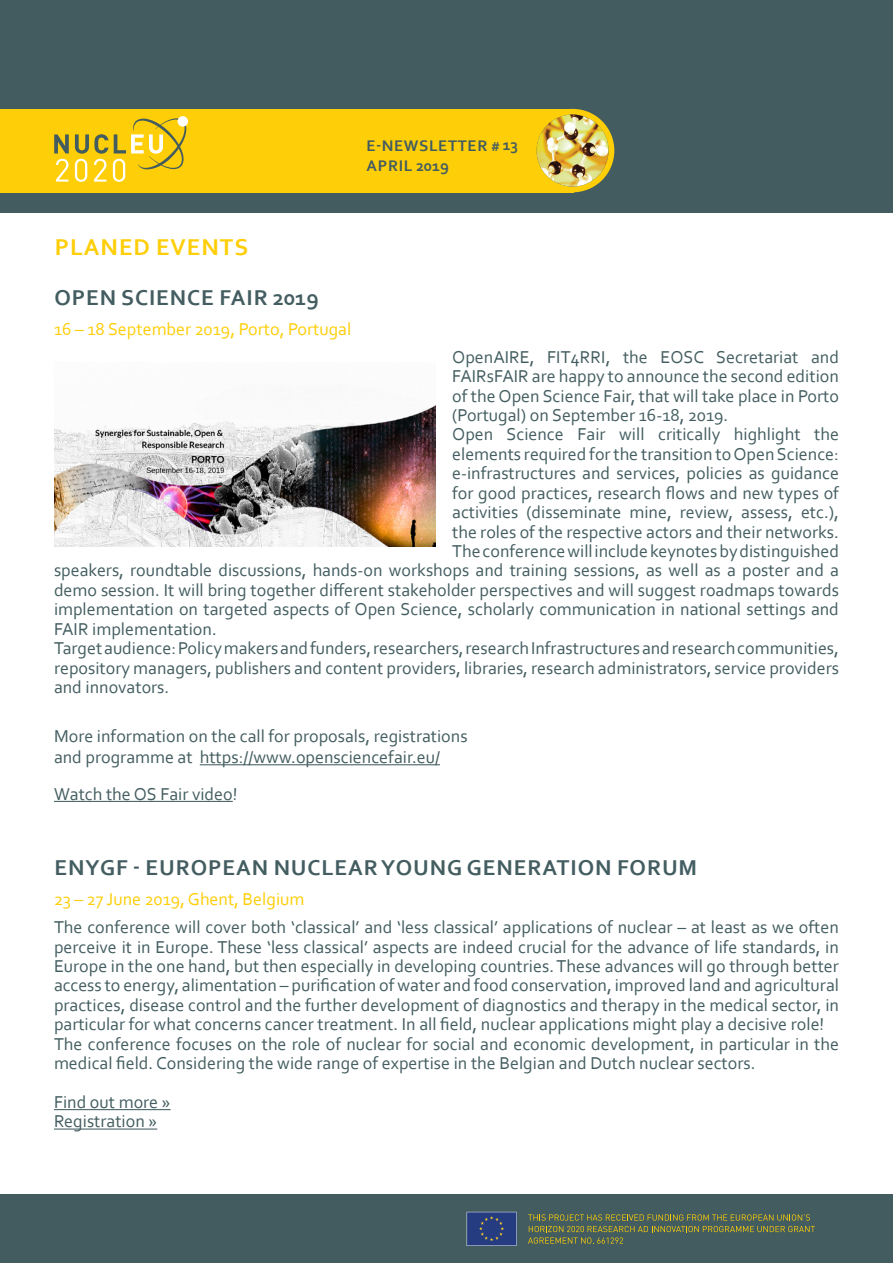
<style>
.page{position:relative;width:893px;height:1263px;background:#fff}
.page>*{position:absolute;margin:0;border:0;box-sizing:border-box;transform-origin:0 0}
.t1{font:700 24px "Corbel";letter-spacing:.04em;color:#fece08}
.Heading_1{font:700 22.5px "Corbel";letter-spacing:.04em;color:#435d60}
.Normal__Web{font:18px/19.4px "Corbel";color:#435d60;text-align:justify}
.Heading_2{font:18px "Corbel";color:#fece08}
.font_8{font:18px "Corbel";color:#435d60}
.t2{font:700 16.05px "Corbel";letter-spacing:.04em;color:#425c60}
.s1{font-size:13.5px}
</style>
<div class="page">
<div style="left:0;top:1195px;width:893px;height:68px;background:#425c60"></div>
<svg style="left:528px;top:1214px;width:282px;height:6px"></svg>
<svg style="left:528px;top:1226px;width:287px;height:18px"></svg>
<svg style="left:467px;top:1212px;width:50px;height:34px;background:#314682"></svg>
<div style="left:0;top:0;width:893px;height:213px;background:#425c60"></div>
<div style="left:0;top:109px;width:573px;height:83px;background:#fece08"></div>
<div style="left:531px;top:109px;width:83px;height:83px;background:#fece08;border-radius:50%"></div>
<img style="left:537px;top:115px;width:72px;height:72px;border-radius:36px">
<div style="left:178px;top:116px;width:10px;height:11px;background:#fff;border-radius:50%"></div>
<svg style="left:54px;top:134px;width:15px;height:19px"></svg>
<svg style="left:56px;top:159px;width:12px;height:23px"></svg>
<svg style="left:75px;top:118px;width:111px;height:64px"></svg>
<hr style="left:200px;top:764px;width:240px;height:1px;background:#435d60">
<hr style="left:54px;top:801px;width:179px;height:1px;background:#435d60">
<hr style="left:54px;top:1109px;width:117px;height:1px;background:#435d60">
<hr style="left:54px;top:1128px;width:103px;height:1px;background:#435d60">
<img style="left:54px;top:405px;width:381px;height:141px">
<p class="t2" style="left:367px;top:136px;width:153px">E-NEWSLETTER <span class="s1">#</span> 13</p>
<p class="t2" style="left:367px;top:156px;width:84px">APRIL 2019</p>
<p class="t1" style="left:55px;top:232px;width:195px">PLANED EVENTS</p>
<p class="Heading_1" style="left:54px;top:283px;width:266px">OPEN SCIENCE FAIR 2019</p>
<p class="Heading_2" style="left:54px;top:318px;width:299px">16 – 18 September 2019, Porto, Portugal</p>
<p class="Normal__Web" style="left:452px;top:347px;width:388px">OpenAIRE, FIT4RRI, the EOSC Secretariat and FAIRsFAIR are happy to announce the second edition of the Open Science Fair, that will take place in Porto (Portugal) on September 16-18, 2019.</p>
<p class="Normal__Web" style="left:452px;top:424px;width:388px">Open Science Fair will critically highlight the elements required for the transition to Open Science: e-infrastructures and services, policies as guidance for good practices, research flows and new types of activities (disseminate mine, review, assess, etc.), the roles of the respective actors and their networks.</p>
<p class="Normal__Web" style="left:54px;top:541px;width:786px;text-indent:398px">The conference will include keynotes by distinguished speakers, roundtable discussions, hands-on workshops and training sessions, as well as a poster and a demo session. It will bring together different stakeholder perspectives and will suggest roadmaps towards implementation on targeted aspects of Open Science, scholarly communication in national settings and FAIR implementation.</p>
<p class="Normal__Web" style="left:54px;top:638px;width:786px">Target audience: Policy makers and funders, researchers, research Infrastructures and research communities, repository managers, publishers and content providers, libraries, research administrators, service providers and innovators.</p>
<p class="Normal__Web" style="left:54px;top:724px;width:415px;line-height:21.6px">More information on the call for proposals, registrations and programme at https://www.opensciencefair.eu/</p>
<p class="font_8" style="left:54px;top:782px;width:185px">Watch the OS Fair video!</p>
<p class="Heading_1" style="left:54px;top:854px;width:644px">ENYGF - EUROPEAN NUCLEAR YOUNG GENERATION FORUM</p>
<p class="Heading_2" style="left:54px;top:888px;width:252px">23 – 27 June 2019, Ghent, Belgium</p>
<p class="Normal__Web" style="left:54px;top:917px;width:786px">The conference will cover both ‘classical’ and ‘less classical’ applications of nuclear – at least as we often perceive it in Europe. These ‘less classical’ aspects are indeed crucial for the advance of life standards, in Europe in the one hand, but then especially in developing countries. These advances will go through better access to energy, alimentation – purification of water and food conservation, improved land and agricultural practices, disease control and the further development of diagnostics and therapy in the medical sector, in particular for what concerns cancer treatment. In all field, nuclear applications might play a decisive role!</p>
<p class="Normal__Web" style="left:54px;top:1033px;width:786px">The conference focuses on the role of nuclear for social and economic development, in particular in the medical field. Considering the wide range of expertise in the Belgian and Dutch nuclear sectors.</p>
<p class="Normal__Web" style="left:54px;top:1092px;width:118px">Find out more »</p>
<p class="Normal__Web" style="left:54px;top:1111px;width:105px">Registration »</p>
</div>
